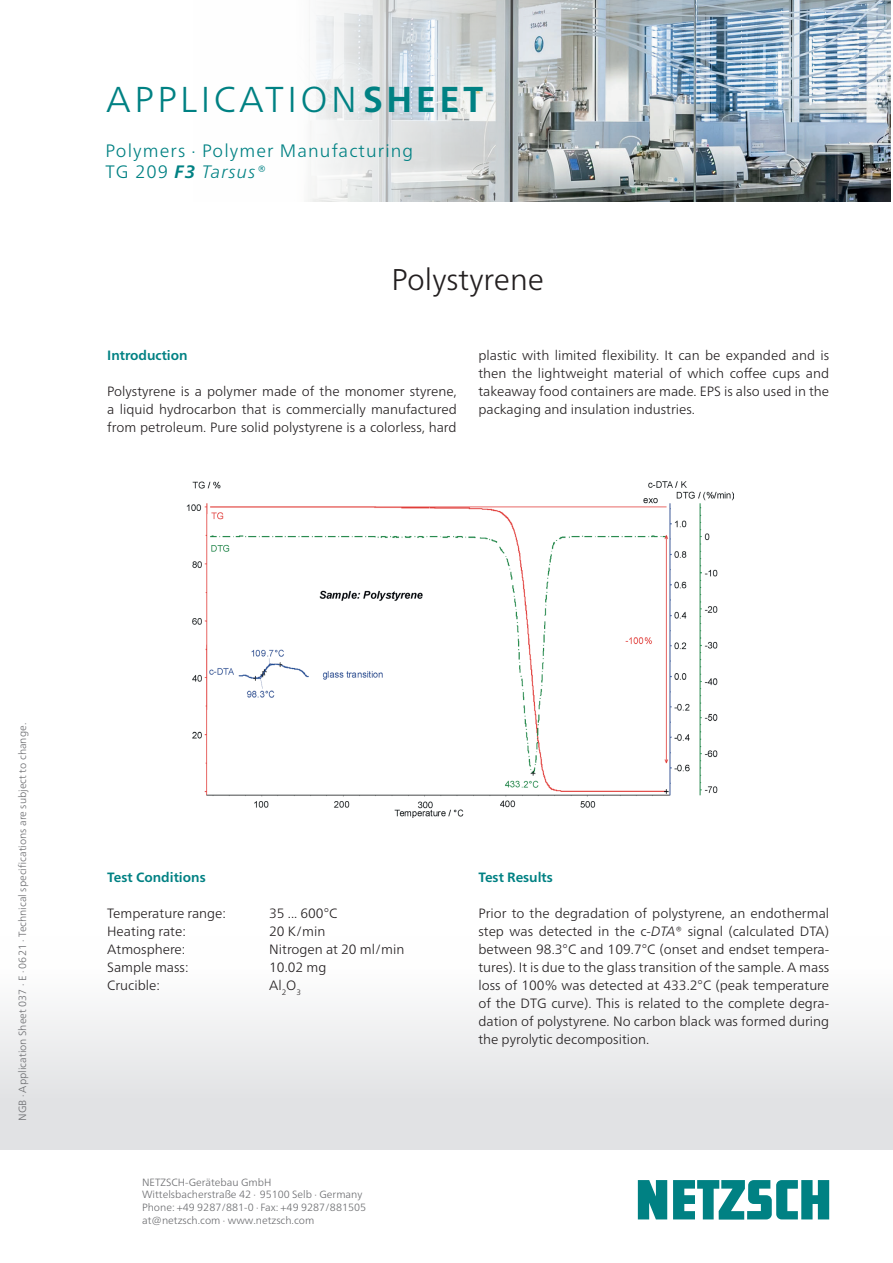
<style>
.page{position:relative;width:893px;height:1263px;background:#fff}
.page>*{position:absolute;margin:0;border:0;box-sizing:border-box;transform-origin:0 0}
.t1{font:300 36px "Frutiger Neue LTW1 G";letter-spacing:.095em;color:#008183}
.t2{font:300 30px "Frutiger Neue LTW1 G";color:#231f20}
.t3{font:300 18px/21px "Frutiger Neue LTW1 G";letter-spacing:.06em;color:#008183}
.t4{font:300 13.5px/18px "Frutiger Neue LTW1 G";color:#231f20;text-align:justify}
.t5{font:700 13.5px "Frutiger Neue LTW1 G";color:#008183}
.t6{font:300 10.5px/12.8px "Frutiger Neue LTW1 G";color:#6c6d70}
.s1{font-weight:700}
.s2{font-weight:700;font-style:italic}
.s3{font-style:italic}
</style>
<div class="page">
<svg style="left:638px;top:1180px;width:191px;height:39px"></svg>
<img style="left:308px;top:0;width:583px;height:202px">
<img style="left:187px;top:482px;width:547px;height:335px">
<h1 class="t1" style="left:106px;top:78px;width:379px">APPLICATION<span class="s1">SHEET</span></h1>
<h3 class="t3" style="left:105px;top:140px;width:309px">Polymers · Polymer Manufacturing<br>TG 209 <span class="s2">F3</span> <span class="s3">Tarsus®</span></h3>
<h2 class="t2" style="left:391px;top:261px;width:154px">Polystyrene</h2>
<p class="t5" style="left:107px;top:347px;width:82px">Introduction</p>
<p class="t4" style="left:107px;top:382px;width:351px">Polystyrene is a polymer made of the monomer styrene, a liquid hydrocarbon that is commercially manufactured from petroleum. Pure solid polystyrene is a colorless, hard</p>
<p class="t4" style="left:478px;top:346px;width:352px">plastic with limited flexibility. It can be expanded and is then the lightweight material of which coffee cups and takeaway food containers are made. EPS is also used in the packaging and insulation industries.</p>
<p class="t6" style="left:16px;top:1121px;width:399px;rotate:-90deg">NGB · Application Sheet 037 · E · 0621 · Technical specifications are subject to change.</p>
<p class="t5" style="left:107px;top:869px;width:100px">Test Conditions</p>
<p class="t4" style="left:107px;top:904px;width:120px">Temperature range:</p>
<p class="t4" style="left:269px;top:904px;width:70px">35 ... 600°C</p>
<p class="t4" style="left:107px;top:922px;width:80px">Heating rate:</p>
<p class="t4" style="left:269px;top:922px;width:58px">20 K/min</p>
<p class="t4" style="left:107px;top:940px;width:80px">Atmosphere:</p>
<p class="t4" style="left:269px;top:940px;width:137px">Nitrogen at 20 ml/min</p>
<p class="t4" style="left:107px;top:958px;width:83px">Sample mass:</p>
<p class="t4" style="left:269px;top:958px;width:59px">10.02 mg</p>
<p class="t4" style="left:107px;top:976px;width:54px">Crucible:</p>
<p class="t4" style="left:269px;top:976px;width:33px">Al<sub>2</sub>O<sub>3</sub></p>
<p class="t6" style="left:142px;top:1175px;width:226px">NETZSCH-Gerätebau GmbH Wittelsbacherstraße 42 ∙ 95100 Selb ∙ Germany Phone: +49 9287/881-0 ∙ Fax: +49 9287/881505 at@netzsch.com ∙ www.netzsch.com</p>
<p class="t5" style="left:478px;top:869px;width:76px">Test Results</p>
<p class="t4" style="left:478px;top:904px;width:352px">Prior to the degradation of polystyrene, an endothermal step was detected in the c-<span class="s3">DTA</span>® signal (calculated DTA) between 98.3°C and 109.7°C (onset and endset tempera&shy;tures). It is due to the glass transition of the sample. A mass loss of 100% was detected at 433.2°C (peak temperature of the DTG curve). This is related to the complete degra&shy;dation of polystyrene. No carbon black was formed during the pyrolytic decomposition.</p>
</div>
